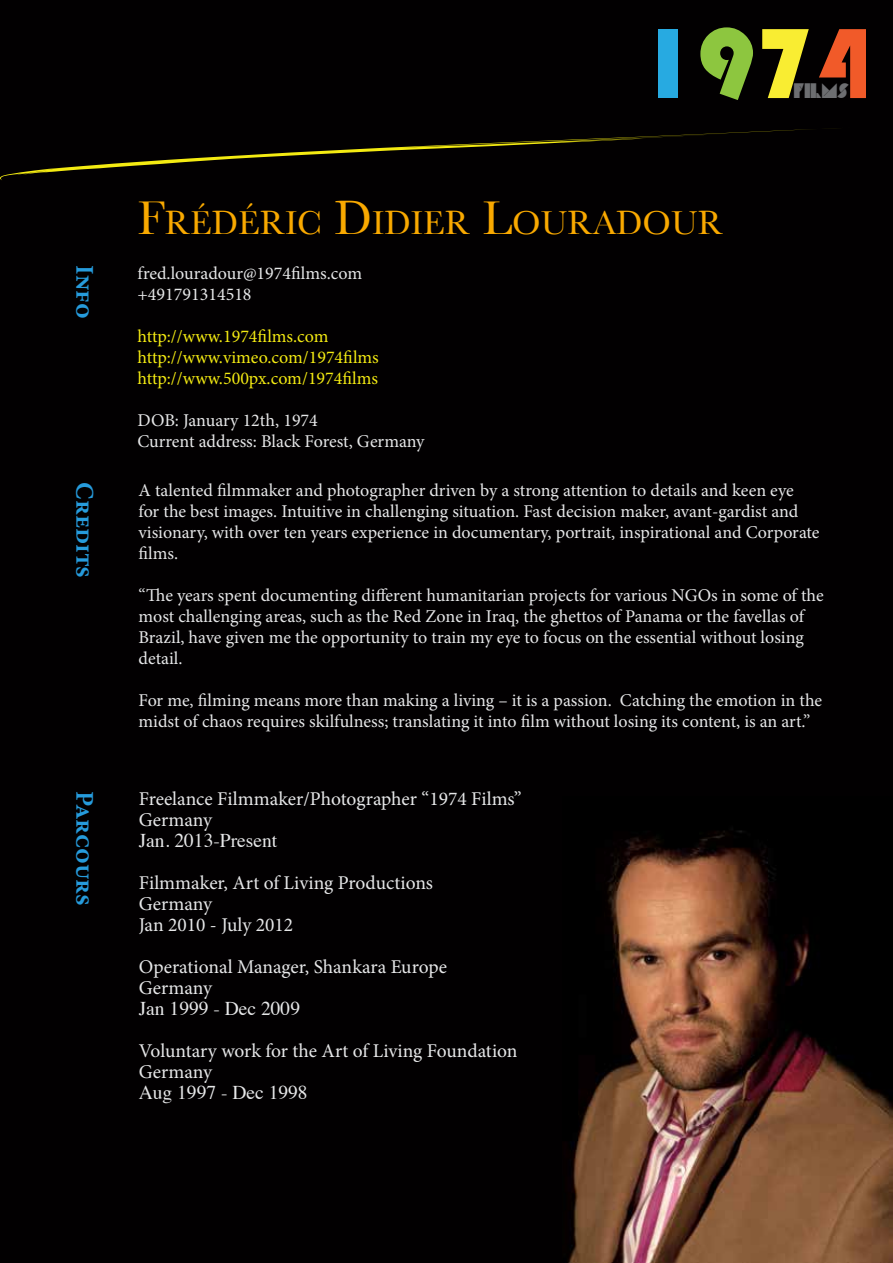
<style>
.page{position:relative;width:893px;height:1263px;background:#020001}
.page>*{position:absolute;margin:0;border:0;box-sizing:border-box;transform-origin:0 0}
.t1{font:103.35px "Bauhaus 93";color:#27aae1}
.t2{font:34.65px "Baskerville";color:#f9a900}
.t3{font:700 25.5px "Minion Pro";color:#269bdc}
.t4{font:19.5px/21px "Minion Pro";color:#e6e7e8}
.t5{font:19.5px "Times";color:#e6e7e8}
.t6{font:18.45px "Ali";letter-spacing:.005em;color:#6d6e71}
.t7{font:18px/21px "Minion Pro";color:#e6e7e8}
.t8{font:18px/21px "Minion Pro";color:#f4eb12}
.s1{color:#8dc63f}
.s2{color:#f9ed32}
.s3{color:#f15a29}
.s4{font-size:49.5px}
</style>
<div class="page">
<svg style="left:0;top:128px;width:836px;height:52px"></svg>
<img style="left:568px;top:830px;width:325px;height:433px">
<h3 class="t3" style="left:103px;top:265px;width:55px;rotate:90deg">Info</h3>
<h3 class="t3" style="left:103px;top:482px;width:97px;rotate:90deg">Credits</h3>
<h3 class="t3" style="left:103px;top:791px;width:116px;rotate:90deg">Parcours</h3>
<h1 class="t1" style="left:639px;top:5px;width:236px">1<span class="s1">9</span><span class="s2">7</span><span class="s3">4</span></h1>
<p class="t6" style="left:794px;top:80px;width:57px">FILMS</p>
<h2 class="t2" style="left:137px;top:202px;width:587px"><span class="s4">F</span>RÉDÉRIC <span class="s4">D</span>IDIER <span class="s4">L</span>OURADOUR</h2>
<p class="t7" style="left:137px;top:263px;width:226px">fred.louradour@1974films.com +491791314518</p>
<p class="t8" style="left:137px;top:326px;width:243px">http://www.1974films.com http://www.vimeo.com/1974films http://www.500px.com/1974films</p>
<p class="t7" style="left:137px;top:410px;width:289px">DOB: January 12th, 1974<br>Current address: Black Forest, Germany</p>
<p class="t7" style="left:139px;top:479px;width:683px">A talented filmmaker and photographer driven by a strong attention to details and keen eye<br>for the best images. Intuitive in challenging situation. Fast decision maker, avant-gardist and visionary, with over ten years experience in documentary, portrait, inspirational and Corporate films.</p>
<p class="t7" style="left:139px;top:584px;width:687px">“The years spent documenting different humanitarian projects for various NGOs in some of the most challenging areas, such as the Red Zone in Iraq, the ghettos of Panama or the favellas of Brazil, have given me the opportunity to train my eye to focus on the essential without losing detail.</p>
<p class="t7" style="left:139px;top:689px;width:685px">For me, filming means more than making a living – it is a passion. Catching the emotion in the midst of chaos requires skilfulness; translating it into film without losing its content, is an art.”</p>
<p class="t4" style="left:139px;top:788px;width:385px">Freelance Filmmaker/Photographer “1974 Films”<br>Germany</p>
<p class="t5" style="left:139px;top:822px;width:140px">Jan. 2013-Present</p>
<p class="t4" style="left:139px;top:872px;width:296px">Filmmaker, Art of Living Productions<br>Germany<br>Jan 2010 - July 2012</p>
<p class="t4" style="left:139px;top:956px;width:310px">Operational Manager, Shankara Europe<br>Germany</p>
<p class="t5" style="left:139px;top:990px;width:163px">Jan 1999 - Dec 2009</p>
<p class="t4" style="left:139px;top:1040px;width:380px">Voluntary work for the Art of Living Foundation<br>Germany</p>
<p class="t5" style="left:139px;top:1074px;width:170px">Aug 1997 - Dec 1998</p>
</div>
